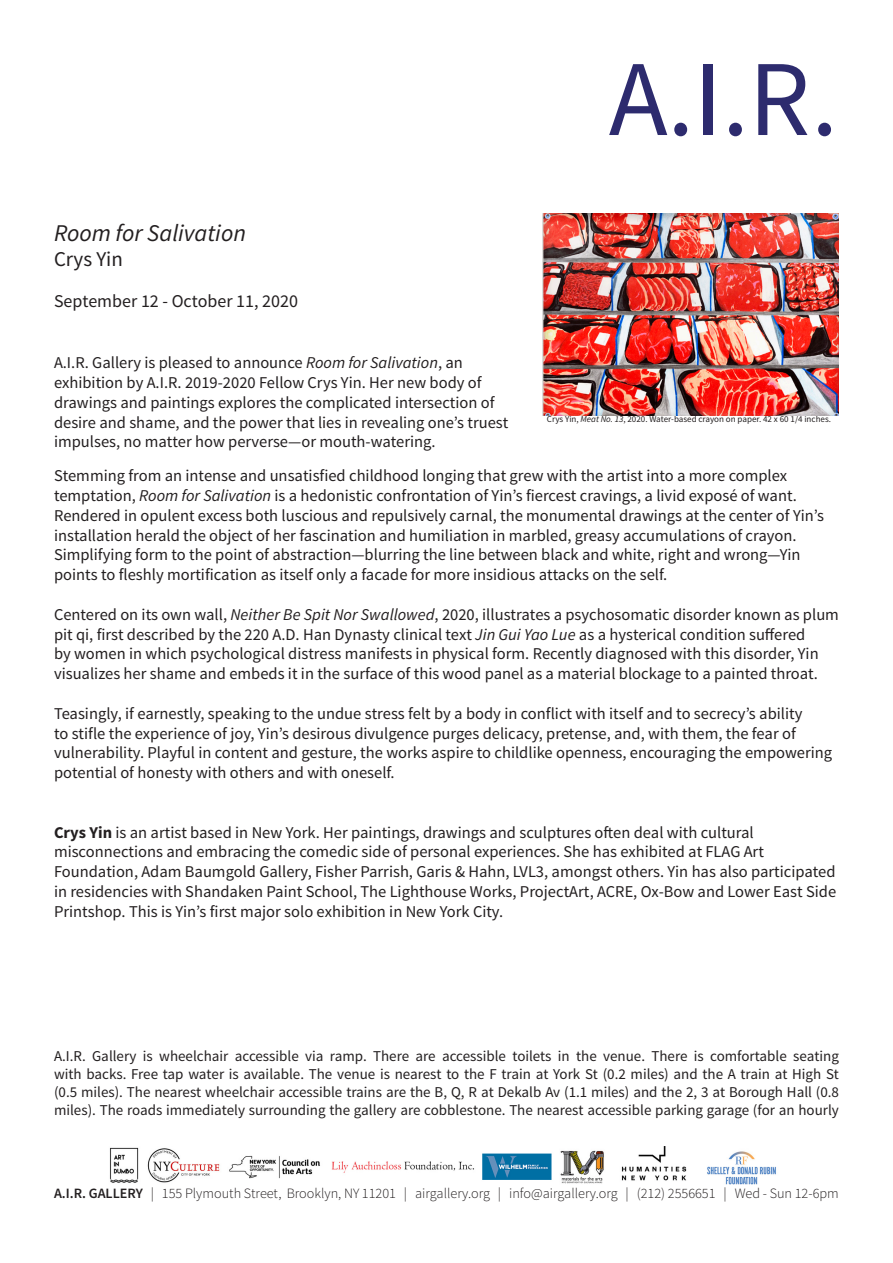
<style>
.page{position:relative;width:893px;height:1263px;background:#fff}
.page>*{position:absolute;margin:0;border:0;box-sizing:border-box;transform-origin:0 0}
.t1{font:108px "Source Sans Pro";color:#2d2b6e}
.t2{font:italic 24px "Source Sans Pro";color:#231f20}
.t3{font:21px "Source Sans Pro";color:#231f20}
.t4{font:18px "Source Sans Pro";color:#231f20}
.t5{font:16.5px/19.8px "Source Sans Pro";color:#231f20}
.t6{font:15px/18px "Source Sans Pro";color:#231f20;text-align:justify}
.t7{font:300 14.25px "Source Sans Pro";color:#231f20}
.t8{font:9px "Source Sans Pro";color:#231f20}
.s1{font-style:italic}
.s2{font-weight:700}
.s3{font-weight:600}
</style>
<div class="page">
<img style="left:542px;top:214px;width:297px;height:201px">
<img style="left:109px;top:1147px;width:667px;height:37px">
<p class="t2" style="left:54px;top:218px;width:193px">Room for Salivation</p>
<p class="t3" style="left:54px;top:246px;width:70px">Crys Yin</p>
<p class="t4" style="left:54px;top:290px;width:246px">September 12 - October 11, 2020</p>
<p class="t1" style="left:609px;top:32px;width:230px">A.I.R.</p>
<p class="t5" style="left:54px;top:353px;width:456px">A.I.R. Gallery is pleased to announce <span class="s1">Room for Salivation</span>, an exhibition by A.I.R. 2019-2020 Fellow Crys Yin. Her new body of drawings and paintings explores the complicated intersection of desire and shame, and the power that lies in revealing one’s truest impulses, no matter how perverse—or mouth-watering.</p>
<p class="t5" style="left:54px;top:466px;width:772px">Stemming from an intense and unsatisfied childhood longing that grew with the artist into a more complex temptation, <span class="s1">Room for Salivation</span> is a hedonistic confrontation of Yin’s fiercest cravings, a livid exposé of want.<br>Rendered in opulent excess both luscious and repulsively carnal, the monumental drawings at the center of Yin’s installation herald the object of her fascination and humiliation in marbled, greasy accumulations of crayon.<br>Simplifying form to the point of abstraction—blurring the line between black and white, right and wrong—Yin points to fleshly mortification as itself only a facade for more insidious attacks on the self.</p>
<p class="t5" style="left:54px;top:605px;width:786px">Centered on its own wall, <span class="s1">Neither Be Spit Nor Swallowed</span>, 2020, illustrates a psychosomatic disorder known as plum pit qi, first described by the 220 A.D. Han Dynasty clinical text <span class="s1">Jin Gui Yao Lue</span> as a hysterical condition suffered<br>by women in which psychological distress manifests in physical form. Recently diagnosed with this disorder, Yin visualizes her shame and embeds it in the surface of this wood panel as a material blockage to a painted throat.</p>
<p class="t5" style="left:54px;top:704px;width:780px">Teasingly, if earnestly, speaking to the undue stress felt by a body in conflict with itself and to secrecy’s ability<br>to stifle the experience of joy, Yin’s desirous divulgence purges delicacy, pretense, and, with them, the fear of vulnerability. Playful in content and gesture, the works aspire to childlike openness, encouraging the empowering potential of honesty with others and with oneself.</p>
<p class="t8" style="left:547px;top:414px;width:286px">Crys Yin, <span class="s1">Meat No. 13</span>, 2020. Water-based crayon on paper. 42 x 60 1/4 inches.</p>
<p class="t5" style="left:54px;top:822px;width:784px"><span class="s2">Crys Yin</span> is an artist based in New York. Her paintings, drawings and sculptures often deal with cultural misconnections and embracing the comedic side of personal experiences. She has exhibited at FLAG Art Foundation, Adam Baumgold Gallery, Fisher Parrish, Garis &amp; Hahn, LVL3, amongst others. Yin has also participated in residencies with Shandaken Paint School, The Lighthouse Works, ProjectArt, ACRE, Ox-Bow and Lower East Side Printshop. This is Yin’s first major solo exhibition in New York City.</p>
<p class="t6" style="left:54px;top:1047px;width:787px">A.I.R. Gallery is wheelchair accessible via ramp. There are accessible toilets in the venue. There is comfortable seating with backs. Free tap water is available. The venue is nearest to the F train at York St (0.2 miles) and the A train at High St (0.5 miles). The nearest wheelchair accessible trains are the B, Q, R at Dekalb Av (1.1 miles) and the 2, 3 at Borough Hall (0.8 miles). The roads immediately surrounding the gallery are cobblestone. The nearest accessible parking garage (for an hourly</p>
<p class="t7" style="left:54px;top:1185px;width:786px"><span class="s3">A.I.R. GALLERY</span> | 155 Plymouth Street, Brooklyn, NY 11201 | airgallery.org | info@airgallery.org | (212) 2556651 | Wed - Sun 12-6pm</p>
</div>
